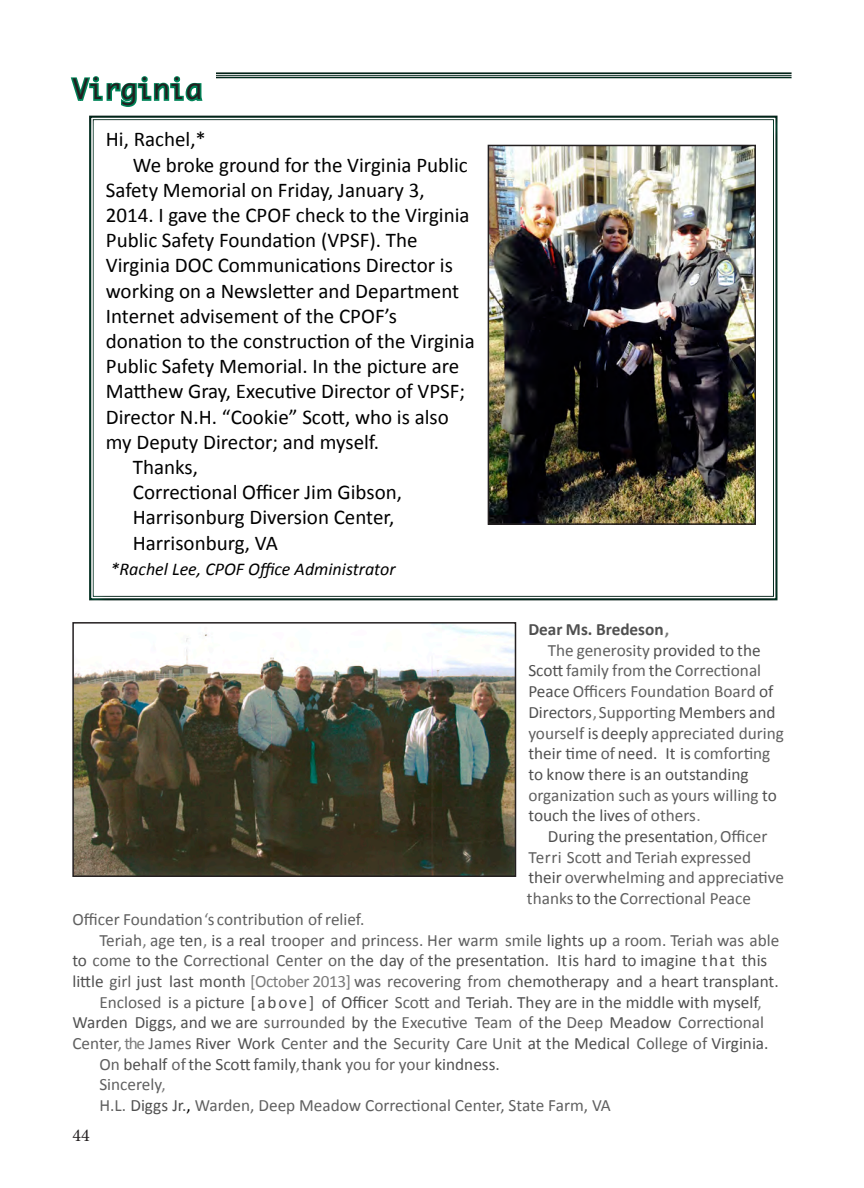
<style>
.page{position:relative;width:864px;height:1188px;background:#fff}
.page>*{position:absolute;margin:0;border:0;box-sizing:border-box;transform-origin:0 0}
.t1{font:27px "Monaco";color:#231f20}
.t2{font:21px/25.2px "Calibri";color:#000}
.t3{font:italic 18px "Calibri";color:#000}
.t4{font:18px "Minion Pro";color:#231f20}
.Body_Text{font:17.25px/20.7px "Calibri";color:#505050}
.Body_Text-2{font:17.25px/20.7px "Calibri";color:#606060}
.Body_Text-3{font:700 17.25px "Calibri";color:#505050}
.s1{color:#7b7b7b}
.s2{color:#505050}
.s3{color:#606060}
.s4{color:#000}
</style>
<div class="page">
<svg style="left:70px;top:76px;width:118px;height:20px"></svg>
<div style="left:71px;top:96px;width:726px;height:523px;background:#231f20;opacity:.75"></div>
<img style="left:75px;top:625px;width:438px;height:249px">
<div style="left:72px;top:622px;width:444px;height:255px;border:2px solid #231f20"></div>
<div style="left:188px;top:47px;width:631px;height:55px;background:#231f20;opacity:.75"></div>
<p class="t1" style="left:72px;top:66px;width:131px">Virginia</p>
<p class="t2" style="left:106px;top:126px;width:102px">Hi, Rachel,*</p>
<p class="t2" style="left:106px;top:151px;width:370px;text-indent:27px">We broke ground for the Virginia Public Safety Memorial on Friday, January 3, 2014. I gave the CPOF check to the Virginia Public Safety Foundation (VPSF). The Virginia DOC Communications Director is working on a Newsletter and Department Internet advisement of the CPOF’s donation to the construction of the Virginia Public Safety Memorial. In the picture are Matthew Gray, Executive Director of VPSF; Director N.H. “Cookie” Scott, who is also my Deputy Director; and myself.</p>
<p class="t2" style="left:133px;top:453px;width:67px">Thanks,</p>
<p class="t2" style="left:133px;top:479px;width:271px">Correctional Officer Jim Gibson,</p>
<p class="t2" style="left:133px;top:504px;width:263px">Harrisonburg Diversion Center,</p>
<p class="t2" style="left:133px;top:529px;width:147px">Harrisonburg, VA</p>
<p class="t3" style="left:111px;top:558px;width:286px">*Rachel Lee, CPOF Office Administrator</p>
<p class="Body_Text-3" style="left:528px;top:619px;width:142px">Dear Ms. Bredeson <span class="s1">,</span></p>
<p class="Body_Text-2" style="left:528px;top:639px;width:257px;text-indent:19px">The generosity <span class="s2">provided to the Scott</span> family from <span class="s2">the</span> Correctional <span class="s2">Peace</span> Officers Foundation Board <span class="s2">of Directors</span><span class="s1">,</span> Supporting <span class="s2">Members and </span>yourself <span class="s2">is deeply</span> appreciated during <span class="s2">their time</span> of <span class="s2">need. It is</span> comforting <span class="s2">to know there is an outstanding </span>organization such as yours willing <span class="s2">to touch the lives</span> of others<span class="s1">.</span></p>
<p class="Body_Text-2" style="left:527px;top:825px;width:259px;text-indent:21px"><span class="s2">During the presentation</span><span class="s1">,</span> Officer Terri Scott and Teriah expressed <span class="s2">their</span> overwhelming and appreciative thanks <span class="s2">to the</span> Correctional Peace</p>
<p class="Body_Text-2" style="left:72px;top:908px;width:293px">Officer Foundation <span class="s1">‘</span>s contribution of relief.</p>
<p class="Body_Text" style="left:72px;top:929px;width:708px;text-indent:27px"><span class="s3">Teriah</span><span class="s1">,</span> <span class="s3">age</span> ten<span class="s1">,</span> is <span class="s3">a</span> real <span class="s3">trooper and princess. Her warm smile</span> lights up <span class="s3">a room. Teriah was able </span>to <span class="s3">come</span> to the <span class="s3">Correctional Center on</span> the day <span class="s3">of</span> the presentation. It is hard to imagine that this little <span class="s3">girl</span> just last month <span class="s1">[October 2013]</span> <span class="s3">was recovering from</span> chemotherapy and <span class="s3">a</span> heart transplant.</p>
<p class="Body_Text" style="left:72px;top:991px;width:698px;text-indent:27px"><span class="s3">Enclosed</span> is <span class="s3">a</span> picture [above] of Officer <span class="s3">Scott and</span> Teriah. They are in the middle with myself<span class="s1">,<br></span>Warden Diggs, and we are <span class="s3">surrounded</span> by the <span class="s3">Executive Team of</span> the <span class="s3">Deep</span> Meadow <span class="s3">Correctional<br>Center</span><span class="s1">, the</span> <span class="s3">James</span> River Work <span class="s3">Center</span> and the <span class="s3">Security Care Unit</span> at the Medical <span class="s3">College of</span> Virginia.</p>
<p class="Body_Text" style="left:99px;top:1053px;width:402px"><span class="s3">On</span> behalf <span class="s3">of</span> the Scott family<span class="s1">,</span> thank <span class="s3">you for your</span> kindness.</p>
<p class="Body_Text-2" style="left:99px;top:1074px;width:68px">Sincerely<span class="s1">,</span></p>
<p class="Body_Text-2" style="left:99px;top:1094px;width:513px">H.L. <span class="s2">Diggs Jr.</span><span class="s4">,</span> Warden, Deep Meadow Correctional Center, State Farm, VA</p>
<p class="t4" style="left:72px;top:1123px;width:19px">44</p>
</div>
